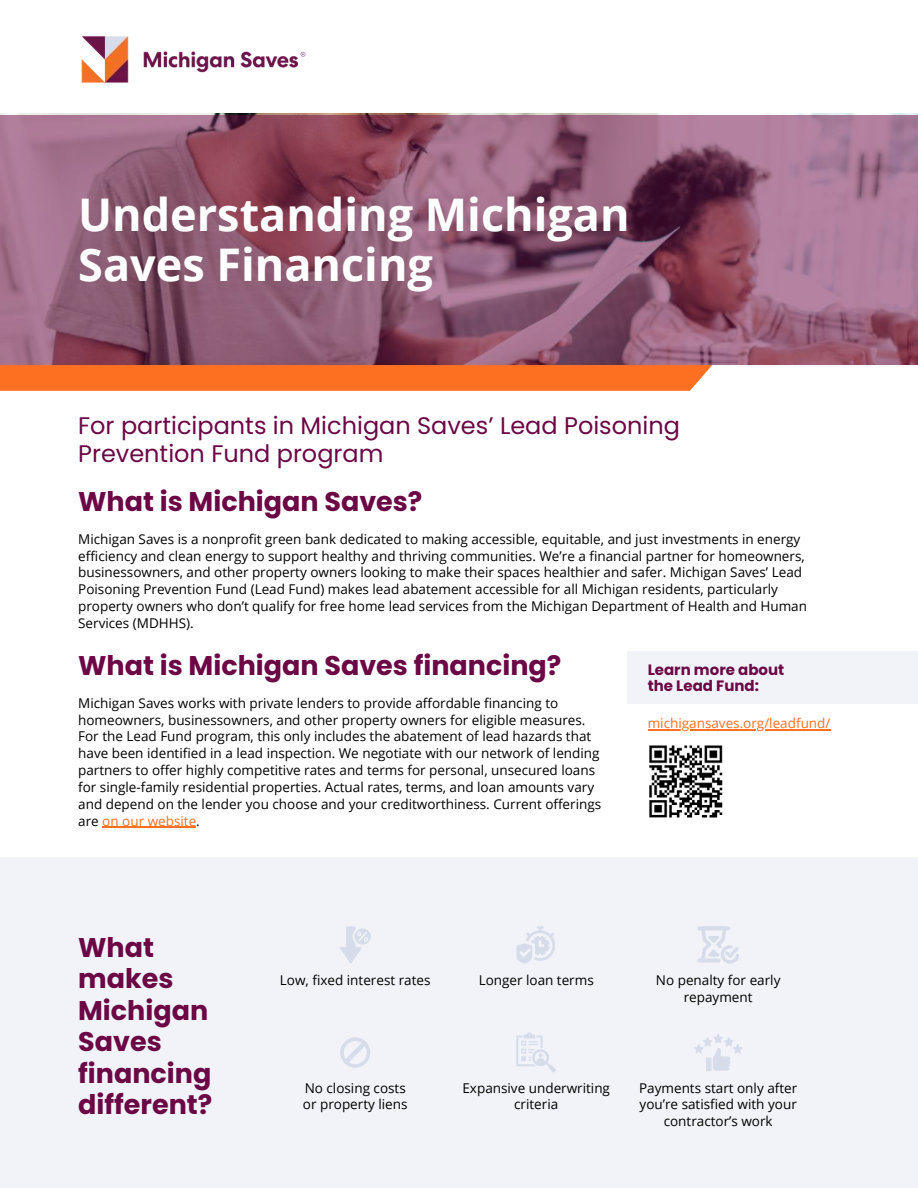
<style>
.page{position:relative;width:918px;height:1188px;background:#fff}
.page>*{position:absolute;margin:0;border:0;box-sizing:border-box;transform-origin:0 0}
.t1{font:700 45px/49.5px "Open Sans";color:#fff}
.t2{font:700 27px/31.5px "Poppins";color:#6b0745}
.t3{font:24px/28.2px "Poppins";color:#6b0745}
.t4{font:700 15px/15.8px "Poppins";color:#6b0745}
.t5{font:13.5px/16.8px "Open Sans";color:#000}
.t6{font:13.5px "Open Sans";color:#fd7021}
.s1{color:#fd7021}
</style>
<div class="page">
<div style="left:0;top:858px;width:918px;height:330px;background:#f1f3f8"></div>
<div style="left:0;top:365px;width:712px;height:26px;background:#fd7021"></div>
<svg style="left:0;top:115px;width:918px;height:250px;background:#915c75"></svg>
<img style="left:81px;top:36px;width:225px;height:47px">
<svg style="left:340px;top:926px;width:31px;height:37px"></svg>
<svg style="left:516px;top:926px;width:39px;height:37px"></svg>
<svg style="left:697px;top:926px;width:42px;height:37px"></svg>
<svg style="left:340px;top:1037px;width:30px;height:31px"></svg>
<svg style="left:694px;top:1034px;width:48px;height:37px"></svg>
<svg style="left:516px;top:1033px;width:40px;height:40px"></svg>
<img style="left:649px;top:745px;width:74px;height:73px">
<hr style="left:102px;top:827px;width:94px;height:1px;background:#fd7021">
<div style="left:628px;top:651px;width:290px;height:53px;background:#f1f3f8"></div>
<hr style="left:648px;top:729px;width:182px;height:1px;background:#fd7021">
<h1 class="t1" style="left:78px;top:189px;width:553px">Understanding Michigan<br>Saves Financing</h1>
<h3 class="t3" style="left:78px;top:412px;width:603px">For participants in Michigan Saves’ Lead Poisoning<br>Prevention Fund program</h3>
<h2 class="t2" style="left:78px;top:486px;width:346px">What is Michigan Saves?</h2>
<p class="t5" style="left:78px;top:530px;width:730px">Michigan Saves is a nonprofit green bank dedicated to making accessible, equitable, and just investments in energy efficiency and clean energy to support healthy and thriving communities. We’re a financial partner for homeowners, businessowners, and other property owners looking to make their spaces healthier and safer. Michigan Saves’ Lead Poisoning Prevention Fund (Lead Fund) makes lead abatement accessible for all Michigan residents, particularly property owners who don’t qualify for free home lead services from the Michigan Department of Health and Human Services (MDHHS).</p>
<h2 class="t2" style="left:78px;top:650px;width:485px">What is Michigan Saves financing?</h2>
<p class="t5" style="left:78px;top:694px;width:525px">Michigan Saves works with private lenders to provide affordable financing to homeowners, businessowners, and other property owners for eligible measures.<br>For the Lead Fund program, this only includes the abatement of lead hazards that have been identified in a lead inspection. We negotiate with our network of lending partners to offer highly competitive rates and terms for personal, unsecured loans for single-family residential properties. Actual rates, terms, and loan amounts vary and depend on the lender you choose and your creditworthiness. Current offerings are <span class="s1">on our website</span>.</p>
<p class="t4" style="left:648px;top:662px;width:138px">Learn more about the Lead Fund:</p>
<p class="t6" style="left:648px;top:714px;width:184px">michigansaves.org/leadfund/</p>
<h2 class="t2" style="left:78px;top:932px;width:136px">What makes<br>Michigan<br>Saves financing different?</h2>
<p class="t5" style="left:280px;top:971px;width:152px">Low, fixed interest rates</p>
<p class="t5" style="left:479px;top:971px;width:117px">Longer loan terms</p>
<p class="t5" style="left:656px;top:971px;width:126px;text-align:center">No penalty for early repayment</p>
<p class="t5" style="left:303px;top:1079px;width:106px">No closing costs or property liens</p>
<p class="t5" style="left:462px;top:1079px;width:149px;text-align:center">Expansive underwriting criteria</p>
<p class="t5" style="left:639px;top:1079px;width:160px;text-align:center">Payments start only after you’re satisfied with your contractor’s work</p>
</div>
